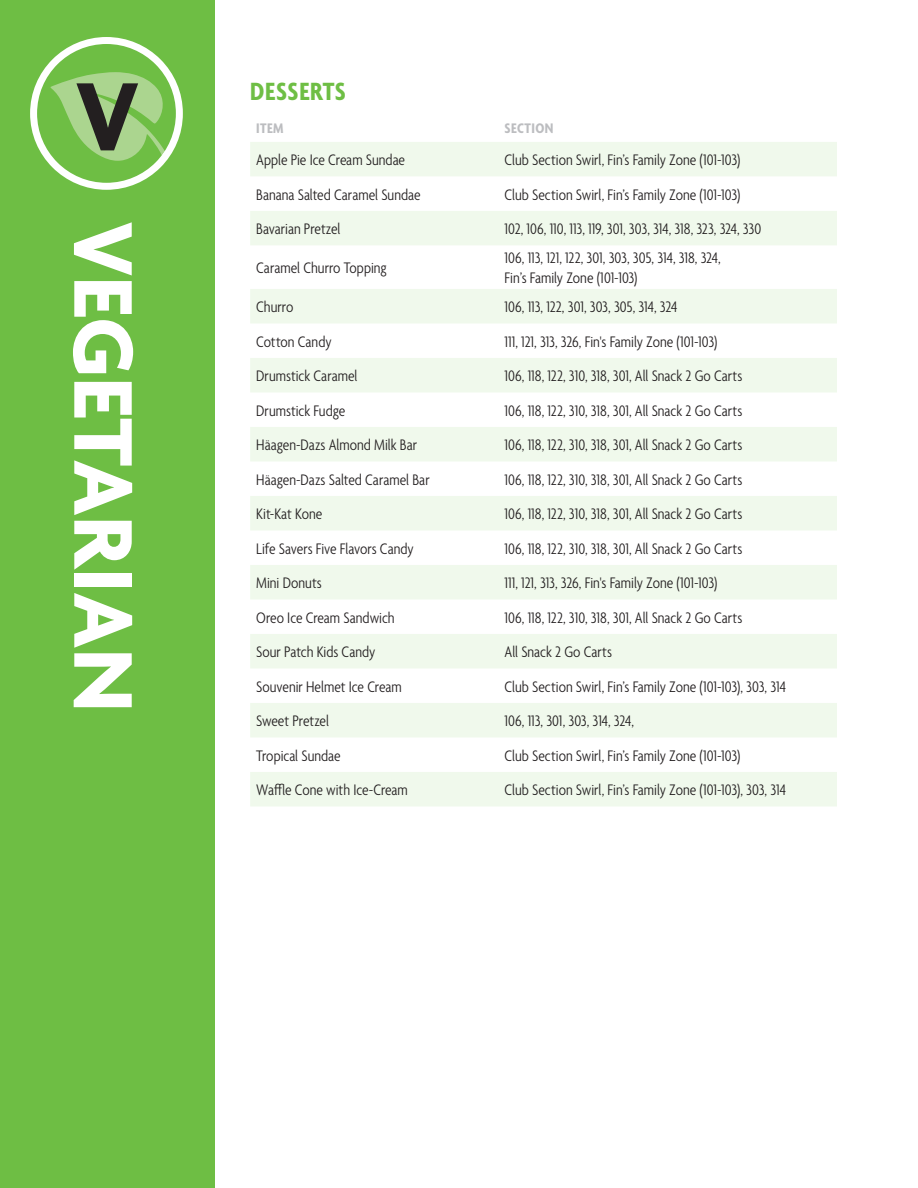
<style>
.page{position:relative;width:918px;height:1188px;background:#fff}
.page>*{position:absolute;margin:0;border:0;box-sizing:border-box;transform-origin:0 0}
.t1{font:700 104.4px "Agenda";color:#231f20}
.t2{font:700 90px "Agenda";color:#fff}
.t3{font:700 condensed 27px "Agenda";letter-spacing:.025em;color:#6ebe44}
.t4{font:300 condensed 16.5px/19.8px "Agenda";color:#231f20}
.t5{font:700 condensed 15px "Agenda";letter-spacing:.03em;color:#bcbdc0}
</style>
<div class="page">
<div style="left:0;top:0;width:214px;height:1188px;background:#6ebe44"></div>
<svg style="left:30px;top:37px;width:153px;height:153px"></svg>
<svg style="left:250px;top:142px;width:587px;height:664px;fill:#f0f9ec"></svg>
<h1 class="t1" style="left:75px;top:52px;width:65px">V</h1>
<p class="t2" style="left:158px;top:221px;width:492px;rotate:90deg">VEGETARIAN</p>
<p class="t3" style="left:250px;top:76px;width:97px">DESSERTS</p>
<p class="t5" style="left:256px;top:119px;width:29px">ITEM</p>
<p class="t5" style="left:505px;top:119px;width:50px">SECTION</p>
<p class="t4" style="left:256px;top:150px;width:150px">Apple Pie Ice Cream Sundae</p>
<p class="t4" style="left:505px;top:150px;width:237px">Club Section Swirl, Fin’s Family Zone (101-103)</p>
<p class="t4" style="left:256px;top:184px;width:166px">Banana Salted Caramel Sundae</p>
<p class="t4" style="left:505px;top:184px;width:237px">Club Section Swirl, Fin’s Family Zone (101-103)</p>
<p class="t4" style="left:256px;top:219px;width:86px">Bavarian Pretzel</p>
<p class="t4" style="left:505px;top:219px;width:258px">102, 106, 110, 113, 119, 301, 303, 314, 318, 323, 324, 330</p>
<p class="t4" style="left:256px;top:258px;width:132px">Caramel Churro Topping</p>
<p class="t4" style="left:505px;top:248px;width:218px">106, 113, 121, 122, 301, 303, 305, 314, 318, 324,<br>Fin’s Family Zone (101-103)</p>
<p class="t4" style="left:256px;top:297px;width:39px">Churro</p>
<p class="t4" style="left:505px;top:297px;width:174px">106, 113, 122, 301, 303, 305, 314, 324</p>
<p class="t4" style="left:256px;top:331px;width:77px">Cotton Candy</p>
<p class="t4" style="left:505px;top:331px;width:214px">111, 121, 313, 326, Fin's Family Zone (101-103)</p>
<p class="t4" style="left:256px;top:366px;width:103px">Drumstick Caramel</p>
<p class="t4" style="left:505px;top:366px;width:239px">106, 118, 122, 310, 318, 301, All Snack 2 Go Carts</p>
<p class="t4" style="left:256px;top:400px;width:91px">Drumstick Fudge</p>
<p class="t4" style="left:505px;top:400px;width:239px">106, 118, 122, 310, 318, 301, All Snack 2 Go Carts</p>
<p class="t4" style="left:256px;top:435px;width:162px">Häagen-Dazs Almond Milk Bar</p>
<p class="t4" style="left:505px;top:435px;width:239px">106, 118, 122, 310, 318, 301, All Snack 2 Go Carts</p>
<p class="t4" style="left:256px;top:469px;width:175px">Häagen-Dazs Salted Caramel Bar</p>
<p class="t4" style="left:505px;top:469px;width:239px">106, 118, 122, 310, 318, 301, All Snack 2 Go Carts</p>
<p class="t4" style="left:256px;top:504px;width:68px">Kit-Kat Kone</p>
<p class="t4" style="left:505px;top:504px;width:239px">106, 118, 122, 310, 318, 301, All Snack 2 Go Carts</p>
<p class="t4" style="left:256px;top:538px;width:159px">Life Savers Five Flavors Candy</p>
<p class="t4" style="left:505px;top:538px;width:239px">106, 118, 122, 310, 318, 301, All Snack 2 Go Carts</p>
<p class="t4" style="left:256px;top:573px;width:67px">Mini Donuts</p>
<p class="t4" style="left:505px;top:573px;width:214px">111, 121, 313, 326, Fin's Family Zone (101-103)</p>
<p class="t4" style="left:256px;top:607px;width:140px">Oreo Ice Cream Sandwich</p>
<p class="t4" style="left:505px;top:607px;width:239px">106, 118, 122, 310, 318, 301, All Snack 2 Go Carts</p>
<p class="t4" style="left:256px;top:642px;width:121px">Sour Patch Kids Candy</p>
<p class="t4" style="left:505px;top:642px;width:109px">All Snack 2 Go Carts</p>
<p class="t4" style="left:256px;top:676px;width:147px">Souvenir Helmet Ice Cream</p>
<p class="t4" style="left:505px;top:676px;width:283px">Club Section Swirl, Fin’s Family Zone (101-103), 303, 314</p>
<p class="t4" style="left:256px;top:711px;width:74px">Sweet Pretzel</p>
<p class="t4" style="left:505px;top:711px;width:131px">106, 113, 301, 303, 314, 324,</p>
<p class="t4" style="left:256px;top:745px;width:86px">Tropical Sundae</p>
<p class="t4" style="left:505px;top:745px;width:237px">Club Section Swirl, Fin’s Family Zone (101-103)</p>
<p class="t4" style="left:256px;top:780px;width:153px">Waffle Cone with Ice-Cream</p>
<p class="t4" style="left:505px;top:780px;width:283px">Club Section Swirl, Fin’s Family Zone (101-103), 303, 314</p>
</div>
